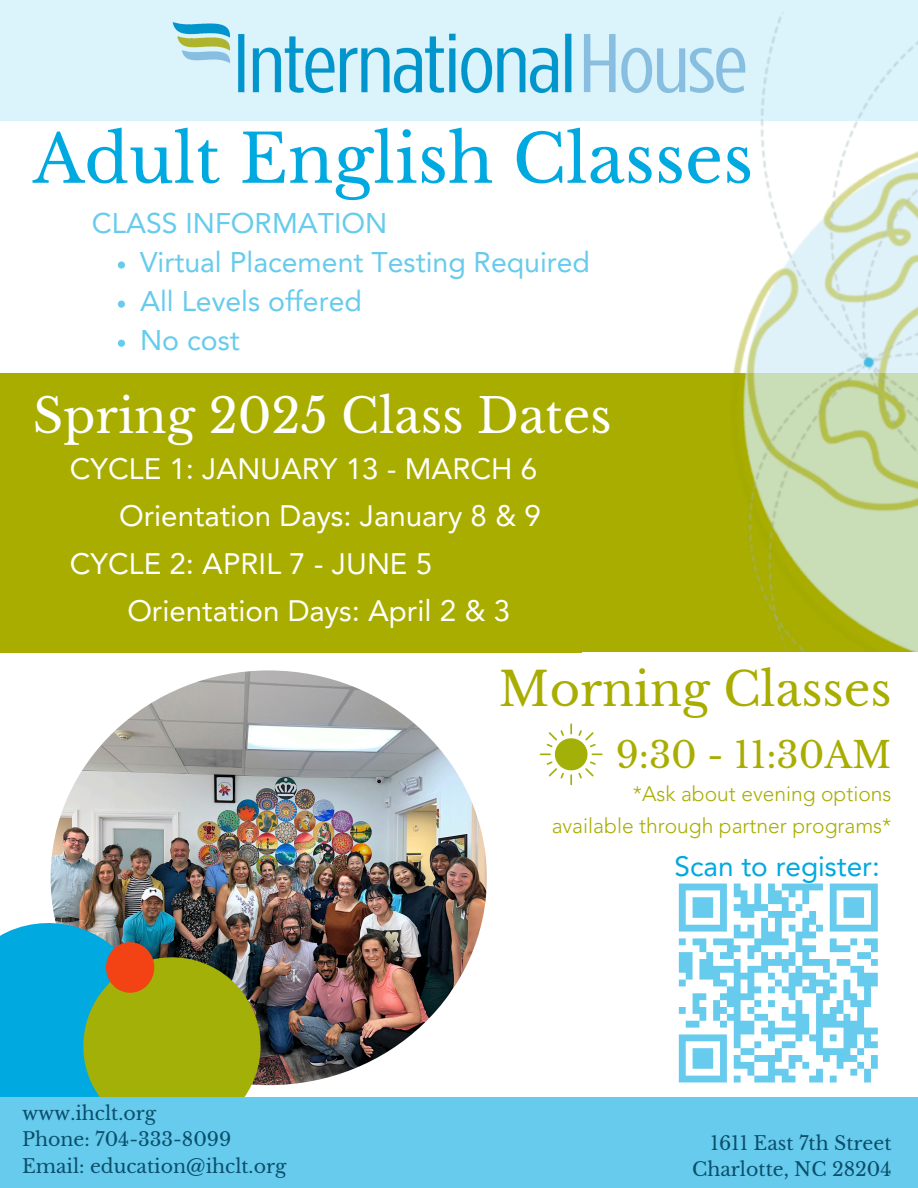
<style>
.page{position:relative;width:918px;height:1188px;background:#fff}
.page>*{position:absolute;margin:0;border:0;box-sizing:border-box;transform-origin:0 0}
.t1{font:66.45px "Libre Baskerville";color:#00a9e0}
.t2{font:47.25px "Libre Baskerville";color:#fff}
.t3{font:46.5px "Libre Baskerville";color:#a8ad00}
.t4{font:36px "Libre Baskerville";color:#a8ad00}
.t5{font:29.55px "Avenir LT Pro";color:#fff}
.t6{font:28.5px "Avenir LT Pro";color:#66cbec}
.t7{font:28.05px "Avenir LT Pro";color:#00a9e0}
.t8{font:300 21px/32.7px "Avenir LT Pro";color:#a8ad00;text-align:right}
.t9{font:18.9px "Libre Baskerville";color:#0b4f6c}
</style>
<div class="page">
<img style="left:51px;top:670px;width:435px;height:415px;border-radius:50%">
<div style="left:0;top:0;width:918px;height:121px;background:#dbf3fb"></div>
<div style="left:0;top:373px;width:918px;height:279px;background:#a8ad00"></div>
<img style="left:560px;top:16px;width:358px;height:770px">
<img style="left:173px;top:22px;width:572px;height:79px">
<img style="left:0;top:909px;width:273px;height:189px">
<div style="left:0;top:1098px;width:918px;height:90px;background:#66cbec"></div>
<div style="left:106px;top:942px;width:48px;height:51px;background:#f34213;border-radius:50%"></div>
<div style="left:582px;top:652px;width:336px;height:280px;background:#fff"></div>
<svg style="left:678px;top:883px;width:200px;height:200px"></svg>
<svg style="left:118px;top:261px;width:7px;height:8px"></svg>
<svg style="left:118px;top:301px;width:7px;height:7px"></svg>
<svg style="left:118px;top:340px;width:7px;height:7px"></svg>
<svg style="left:540px;top:723px;width:63px;height:62px"></svg>
<h1 class="t1" style="left:33px;top:118px;width:722px">Adult English Classes</h1>
<h3 class="t6" style="left:92px;top:211px;width:297px">CLASS INFORMATION</h3>
<p class="t6" style="left:140px;top:251px;width:451px">Virtual Placement Testing Required</p>
<p class="t6" style="left:140px;top:290px;width:223px">All Levels offered</p>
<p class="t6" style="left:140px;top:329px;width:101px">No cost</p>
<h4 class="t2" style="left:33px;top:387px;width:580px">Spring 2025 Class Dates</h4>
<h2 class="t5" style="left:70px;top:457px;width:469px">CYCLE 1: JANUARY 13 - MARCH 6</h2>
<h2 class="t5" style="left:119px;top:504px;width:423px">Orientation Days: January 8 &amp; 9</h2>
<h2 class="t5" style="left:70px;top:551px;width:364px">CYCLE 2: APRIL 7 - JUNE 5</h2>
<h2 class="t5" style="left:127px;top:599px;width:384px">Orientation Days: April 2 &amp; 3</h2>
<p class="t3" style="left:499px;top:661px;width:394px">Morning Classes</p>
<p class="t4" style="left:616px;top:733px;width:277px">9:30 - 11:30AM</p>
<p class="t8" style="left:552px;top:779px;width:341px">*Ask about evening options available through partner programs*</p>
<h2 class="t9" style="left:22px;top:1102px;width:136px">www.ihclt.org</h2>
<p class="t9" style="left:22px;top:1128px;width:211px">Phone: 704-333-8099</p>
<p class="t9" style="left:22px;top:1154px;width:266px">Email: education@ihclt.org</p>
<h4 class="t7" style="left:674px;top:855px;width:207px">Scan to register:</h4>
<p class="t9" style="left:711px;top:1132px;width:182px">1611 East 7th Street</p>
<p class="t9" style="left:692px;top:1157px;width:201px">Charlotte, NC 28204</p>
</div>
